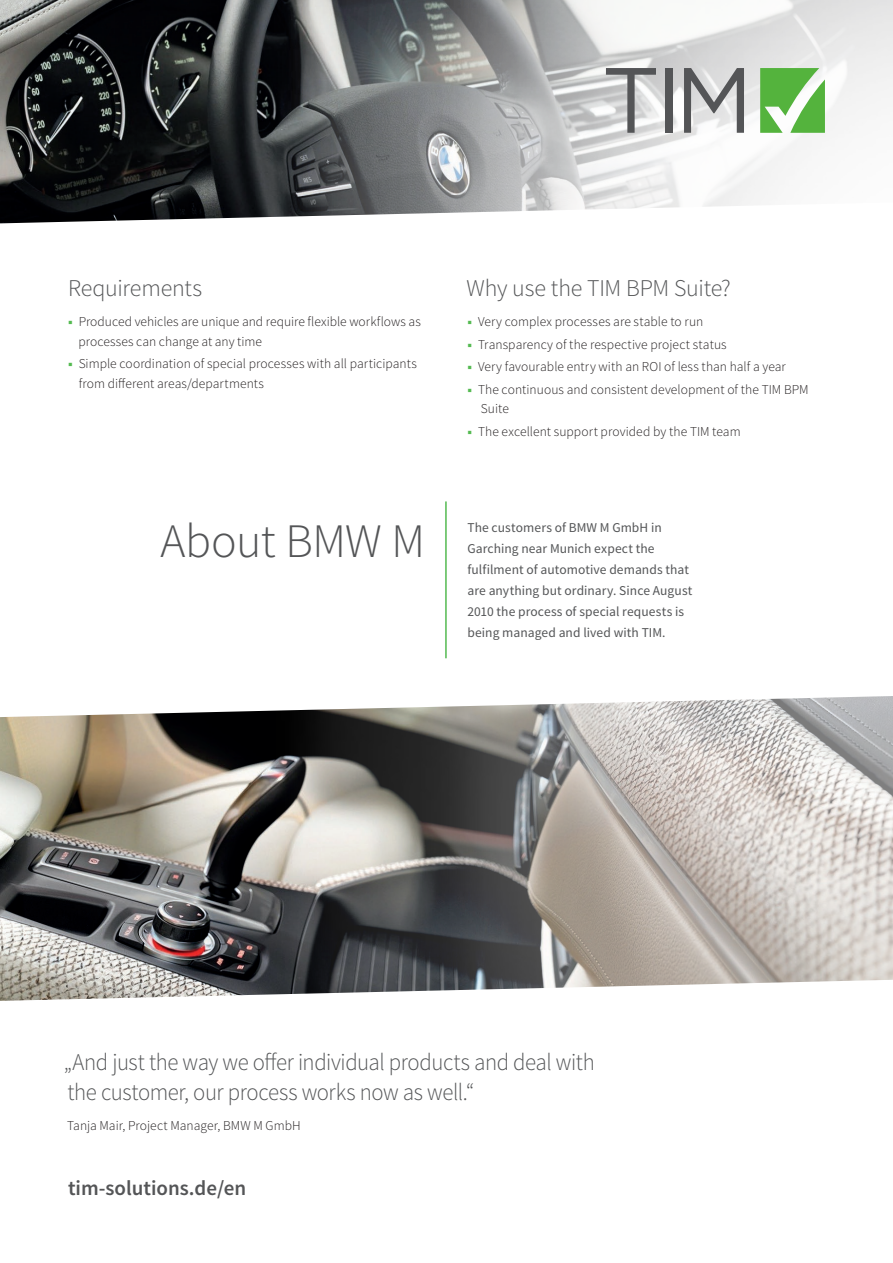
<style>
.page{position:relative;width:893px;height:1263px;background:#fff}
.page>*{position:absolute;margin:0;border:0;box-sizing:border-box;transform-origin:0 0}
.St_HL_BIG{font:300 48px "Source Sans Pro";letter-spacing:-.01em;color:#545557}
.St_ZITATE_01{font:300 24px/30px "Source Sans Pro";letter-spacing:-.02em;color:#545557;scale:.95 1}
.St_SUB_HL_01{font:300 24px "Source Sans Pro";letter-spacing:-.01em;color:#545557}
.St_WEB_Company{font:600 21px "Source Sans Pro";color:#545557}
.St_COPY_01{font:300 13.5px/19.5px "Source Sans Pro";letter-spacing:.005em;color:#231f20}
.St_Introduce{font:13.5px/21px "Source Sans Pro";letter-spacing:.005em;color:#545557}
.s1{font-weight:700;color:#54ba51}
</style>
<div class="page">
<img style="left:0;top:658px;width:893px;height:343px">
<img style="left:0;top:0;width:893px;height:224px">
<svg style="left:606px;top:68px;width:50px;height:65px"></svg>
<div style="left:666px;top:68px;width:7px;height:65px;background:#545557"></div>
<svg style="left:684px;top:68px;width:60px;height:65px;background:#aeafb0"></svg>
<svg style="left:760px;top:68px;width:65px;height:65px"></svg>
<hr style="left:445px;top:501px;width:2px;height:157px;background:#54ba51">
<p class="St_SUB_HL_01" style="left:68px;top:273px;width:136px">Requirements</p>
<p class="St_COPY_01" style="left:79px;top:312px;width:344px;text-indent:-10px"><span class="s1">■</span> Produced vehicles are unique and require flexible workflows as processes can change at any time</p>
<p class="St_COPY_01" style="left:79px;top:354px;width:340px;text-indent:-11px"><span class="s1">■</span> Simple coordination of special processes with all participants from different areas/departments</p>
<p class="St_SUB_HL_01" style="left:467px;top:273px;width:266px">Why use the TIM BPM Suite?</p>
<p class="St_COPY_01" style="left:467px;top:312px;width:237px"><span class="s1">■</span> Very complex processes are stable to run</p>
<p class="St_COPY_01" style="left:467px;top:334px;width:261px"><span class="s1">■</span> Transparency of the respective project status</p>
<p class="St_COPY_01" style="left:467px;top:357px;width:320px"><span class="s1">■</span> Very favourable entry with an ROI of less than half a year</p>
<p class="St_COPY_01" style="left:481px;top:379px;width:329px;text-indent:-13px"><span class="s1">■</span> The continuous and consistent development of the TIM BPM<br>Suite</p>
<p class="St_COPY_01" style="left:467px;top:421px;width:275px"><span class="s1">■</span> The excellent support provided by the TIM team</p>
<p class="St_HL_BIG" style="left:161px;top:512px;width:266px">About BMW M</p>
<p class="St_Introduce" style="left:467px;top:517px;width:227px">The customers of BMW M GmbH in Garching near Munich expect the fulfilment of automotive demands that are anything but ordinary. Since August 2010 the process of special requests is being managed and lived with TIM.</p>
<p class="St_ZITATE_01" style="left:64px;top:1047px;width:560px">„And just the way we offer individual products and deal with the customer, our process works now as well.“</p>
<p class="St_COPY_01" style="left:67px;top:1116px;width:235px">Tanja Mair, Project Manager, BMW M GmbH</p>
<p class="St_WEB_Company" style="left:68px;top:1174px;width:180px">tim-solutions.de/en</p>
</div>
